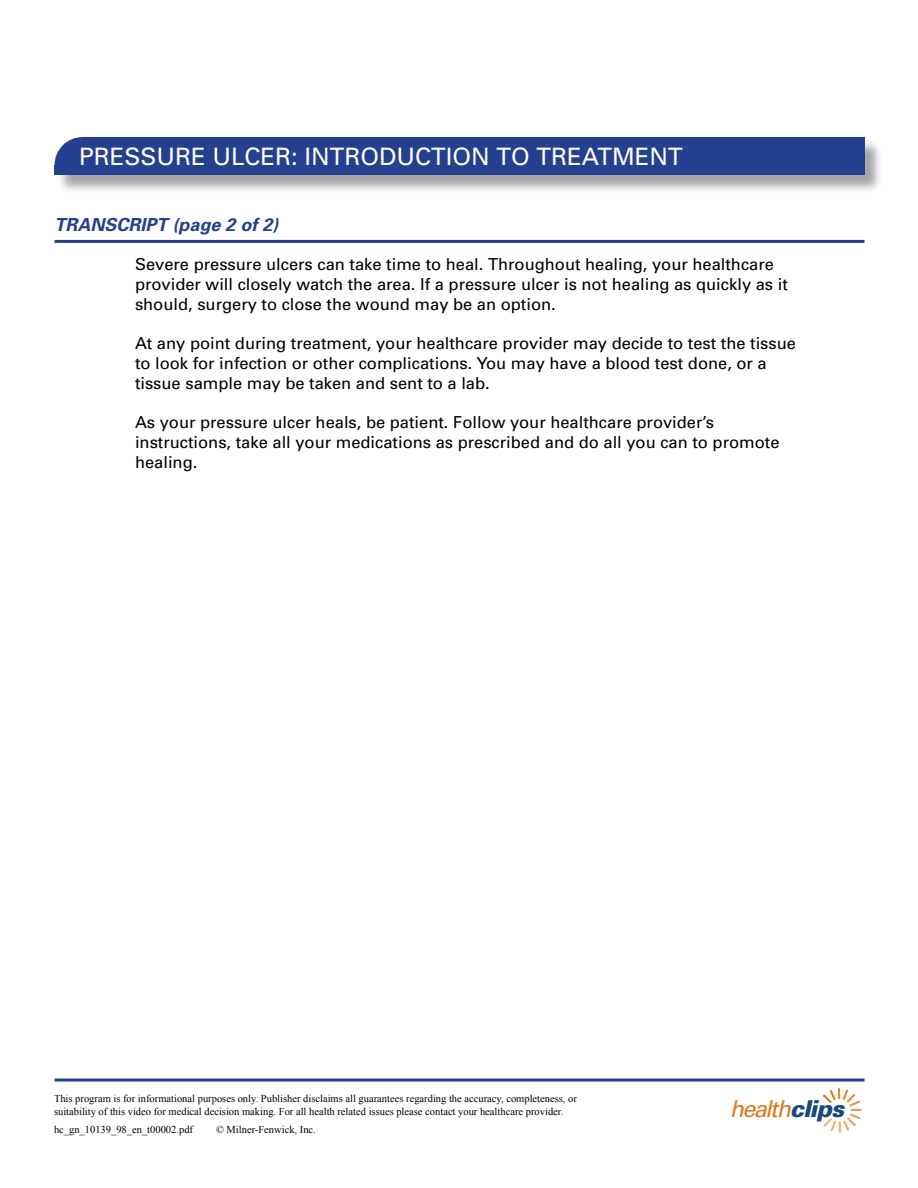
<style>
.page{position:relative;width:918px;height:1188px;background:#fff}
.page>*{position:absolute;margin:0;border:0;box-sizing:border-box;transform-origin:0 0}
.t1{font:24px "Univers";color:#fff}
.t2{font:italic 23.4px "Univers";letter-spacing:-.06em;color:#df7a1c}
.t3{font:italic 700 18px "Univers";color:#25408f}
.t4{font:16.5px/19.8px "Univers";color:#000}
.t5{font:10.5px/12.6px "Times New Roman";color:#000}
.s1{font-weight:900;color:#174a7c}
</style>
<div class="page">
<div style="left:57px;top:139px;width:827px;height:55px;background:#000;opacity:.35"></div>
<div style="left:55px;top:137px;width:810px;height:38px;background:#25408f"></div>
<hr style="left:55px;top:240px;width:810px;height:3px;background:#25408f">
<svg style="left:54px;top:137px;width:28px;height:28px"></svg>
<svg style="left:823px;top:1088px;width:39px;height:45px"></svg>
<hr style="left:55px;top:1079px;width:810px;height:3px;background:#25408f">
<h1 class="t1" style="left:79px;top:141px;width:605px">PRESSURE ULCER: INTRODUCTION TO TREATMENT</h1>
<p class="t3" style="left:55px;top:213px;width:226px">TRANSCRIPT (page 2 of 2)</p>
<p class="t4" style="left:135px;top:254px;width:654px">Severe pressure ulcers can take time to heal. Throughout healing, your healthcare provider will closely watch the area. If a pressure ulcer is not healing as quickly as it should, surgery to close the wound may be an option.</p>
<p class="t4" style="left:135px;top:333px;width:663px">At any point during treatment, your healthcare provider may decide to test the tissue to look for infection or other complications. You may have a blood test done, or a tissue sample may be taken and sent to a lab.</p>
<p class="t4" style="left:135px;top:412px;width:646px">As your pressure ulcer heals, be patient. Follow your healthcare provider’s instructions, take all your medications as prescribed and do all you can to promote healing.</p>
<p class="t5" style="left:54px;top:1092px;width:524px">This program is for informational purposes only. Publisher disclaims all guarantees regarding the accuracy, completeness, or suitability of this video for medical decision making. For all health related issues please contact your healthcare provider.</p>
<p class="t5" style="left:54px;top:1123px;width:141px">hc_gn_10139_98_en_t00002.pdf</p>
<p class="t5" style="left:216px;top:1123px;width:101px">© Milner-Fenwick, Inc.</p>
<h2 class="t2" style="left:730px;top:1094px;width:115px">health<span class="s1">clips</span></h2>
</div>
